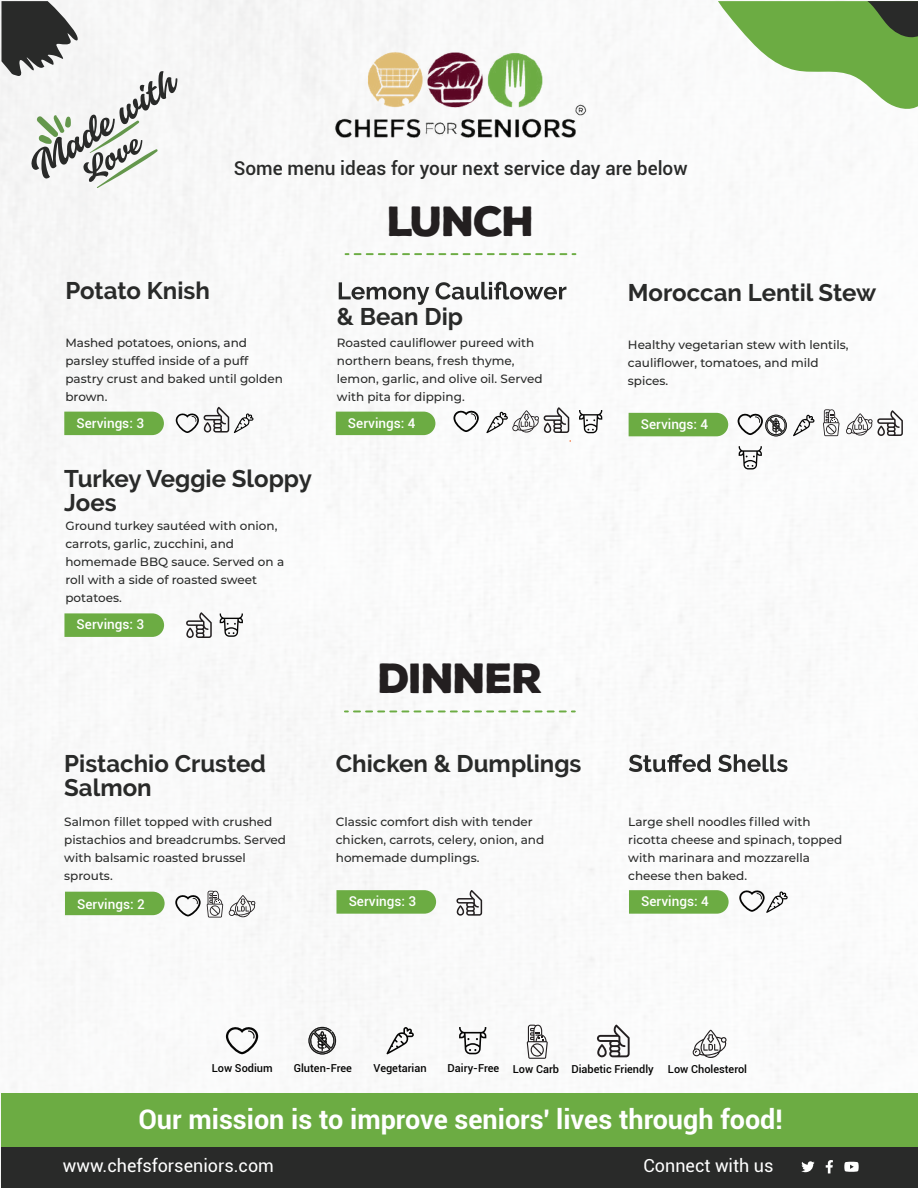
<style>
.page{position:relative;width:918px;height:1188px;background:#fff}
.page>*{position:absolute;margin:0;border:0;box-sizing:border-box;transform-origin:0 0}
.t1{font:900 40.8px "Nexa Rust Sans";letter-spacing:-.04em;color:#231f20}
.t2{font:700 27px "Roboto";color:#fff}
.t3{font:700 24px/24px "Raleway";color:#292a29}
.t4{font:500 19.05px "Roboto";color:#292a29}
.t5{font:18px "Roboto";color:#fff}
.t6{font:500 13.5px "Roboto";color:#fff}
.t7{font:500 12px/18px "Montserrat";color:#292a29}
.t8{font:500 10.95px "Roboto";color:#050504}
</style>
<div class="page">
<img style="left:1px;top:0;width:917px;height:1188px">
<svg style="left:355px;top:253px;width:220px;height:2px"></svg>
<svg style="left:718px;top:1px;width:200px;height:111px"></svg>
<img style="left:334px;top:50px;width:253px;height:88px">
<div style="left:2px;top:1147px;width:916px;height:41px;background:#292a29"></div>
<div style="left:2px;top:1094px;width:916px;height:53px;background:#6cac43"></div>
<svg style="left:801px;top:1161px;width:14px;height:11px"></svg>
<svg style="left:826px;top:1160px;width:7px;height:13px"></svg>
<svg style="left:844px;top:1162px;width:15px;height:10px"></svg>
<svg style="left:2px;top:1px;width:175px;height:187px"></svg>
<div style="left:629px;top:413px;width:99px;height:23px;background:#6cac43"></div>
<svg style="left:64px;top:613px;width:100px;height:24px;background:#72af4b"></svg>
<div style="left:65px;top:892px;width:100px;height:23px;background:#6cac43"></div>
<svg style="left:336px;top:890px;width:100px;height:24px;background:#72af4b"></svg>
<svg style="left:629px;top:754px;width:159px;height:18px"></svg>
<svg style="left:629px;top:890px;width:100px;height:24px;background:#72af4c"></svg>
<svg style="left:339px;top:282px;width:227px;height:23px"></svg>
<div style="left:64px;top:412px;width:100px;height:23px;background:#6cac43"></div>
<div style="left:336px;top:412px;width:99px;height:23px;background:#6cac43"></div>
<svg style="left:354px;top:711px;width:221px;height:1px"></svg>
<svg style="left:579px;top:410px;width:23px;height:23px"></svg>
<svg style="left:453px;top:410px;width:26px;height:22px"></svg>
<svg style="left:176px;top:407px;width:77px;height:26px"></svg>
<svg style="left:186px;top:612px;width:26px;height:26px"></svg>
<svg style="left:486px;top:407px;width:83px;height:26px"></svg>
<svg style="left:739px;top:446px;width:23px;height:23px"></svg>
<svg style="left:738px;top:413px;width:49px;height:23px"></svg>
<svg style="left:793px;top:415px;width:21px;height:21px"></svg>
<svg style="left:846px;top:410px;width:57px;height:26px"></svg>
<svg style="left:823px;top:409px;width:17px;height:27px"></svg>
<svg style="left:220px;top:614px;width:23px;height:23px"></svg>
<svg style="left:175px;top:895px;width:26px;height:21px"></svg>
<svg style="left:456px;top:890px;width:26px;height:26px"></svg>
<svg style="left:207px;top:891px;width:49px;height:27px"></svg>
<svg style="left:739px;top:890px;width:49px;height:23px"></svg>
<svg style="left:459px;top:1027px;width:27px;height:27px"></svg>
<svg style="left:226px;top:1026px;width:32px;height:28px"></svg>
<svg style="left:308px;top:1027px;width:28px;height:28px"></svg>
<svg style="left:386px;top:1027px;width:28px;height:27px"></svg>
<svg style="left:597px;top:1025px;width:33px;height:33px"></svg>
<svg style="left:692px;top:1030px;width:35px;height:28px"></svg>
<svg style="left:527px;top:1024px;width:21px;height:35px"></svg>
<h3 class="t3" style="left:65px;top:279px;width:146px">Potato Knish</h3>
<h3 class="t4" style="left:234px;top:155px;width:455px">Some menu ideas for your next service day are below</h3>
<h1 class="t1" style="left:388px;top:194px;width:149px">LUNCH</h1>
<h3 class="t3" style="left:337px;top:305px;width:128px">&amp; Bean Dip</h3>
<h3 class="t3" style="left:628px;top:280px;width:250px">Moroccan Lentil Stew</h3>
<p class="t7" style="left:65px;top:333px;width:219px">Mashed potatoes, onions, and parsley stuffed inside of a puff pastry crust and baked until golden brown.</p>
<p class="t7" style="left:337px;top:333px;width:207px">Roasted cauliflower pureed with northern beans, fresh thyme, lemon, garlic, and olive oil. Served with pita for dipping.</p>
<p class="t6" style="left:76px;top:413px;width:69px">Servings: 3</p>
<p class="t6" style="left:348px;top:413px;width:69px">Servings: 4</p>
<h3 class="t3" style="left:64px;top:466px;width:249px">Turkey Veggie Sloppy<br>Joes</h3>
<p class="t7" style="left:65px;top:516px;width:220px">Ground turkey sautéed with onion, carrots, garlic, zucchini, and homemade BBQ sauce. Served on a roll with a side of roasted sweet potatoes.</p>
<p class="t6" style="left:77px;top:615px;width:69px">Servings: 3</p>
<h3 class="t3" style="left:64px;top:752px;width:203px">Pistachio Crusted<br>Salmon</h3>
<p class="t7" style="left:64px;top:812px;width:223px">Salmon fillet topped with crushed pistachios and breadcrumbs. Served with balsamic roasted brussel sprouts.</p>
<h1 class="t1" style="left:378px;top:651px;width:166px">DINNER</h1>
<h3 class="t3" style="left:336px;top:752px;width:247px">Chicken &amp; Dumplings</h3>
<p class="t7" style="left:336px;top:812px;width:210px">Classic comfort dish with tender chicken, carrots, celery, onion, and homemade dumplings.</p>
<p class="t6" style="left:77px;top:895px;width:69px">Servings: 2</p>
<p class="t6" style="left:349px;top:892px;width:69px">Servings: 3</p>
<p class="t7" style="left:628px;top:335px;width:222px">Healthy vegetarian stew with lentils, cauliflower, tomatoes, and mild spices.</p>
<p class="t6" style="left:641px;top:415px;width:69px">Servings: 4</p>
<p class="t7" style="left:628px;top:812px;width:215px">Large shell noodles filled with ricotta cheese and spinach, topped with marinara and mozzarella cheese then baked.</p>
<p class="t6" style="left:641px;top:892px;width:69px">Servings: 4</p>
<p class="t8" style="left:212px;top:1060px;width:62px">Low Sodium</p>
<p class="t8" style="left:294px;top:1060px;width:60px">Gluten-Free</p>
<p class="t8" style="left:374px;top:1060px;width:55px">Vegetarian</p>
<p class="t8" style="left:448px;top:1060px;width:113px">Dairy-Free Low Carb</p>
<p class="t8" style="left:571px;top:1062px;width:84px">Diabetic Friendly</p>
<p class="t8" style="left:668px;top:1062px;width:81px">Low Cholesterol</p>
<h2 class="t2" style="left:138px;top:1100px;width:646px">Our mission is to improve seniors' lives through food!</h2>
<h3 class="t5" style="left:63px;top:1153px;width:213px">www.chefsforseniors.com</h3>
<h3 class="t5" style="left:644px;top:1153px;width:132px">Connect with us</h3>
</div>
